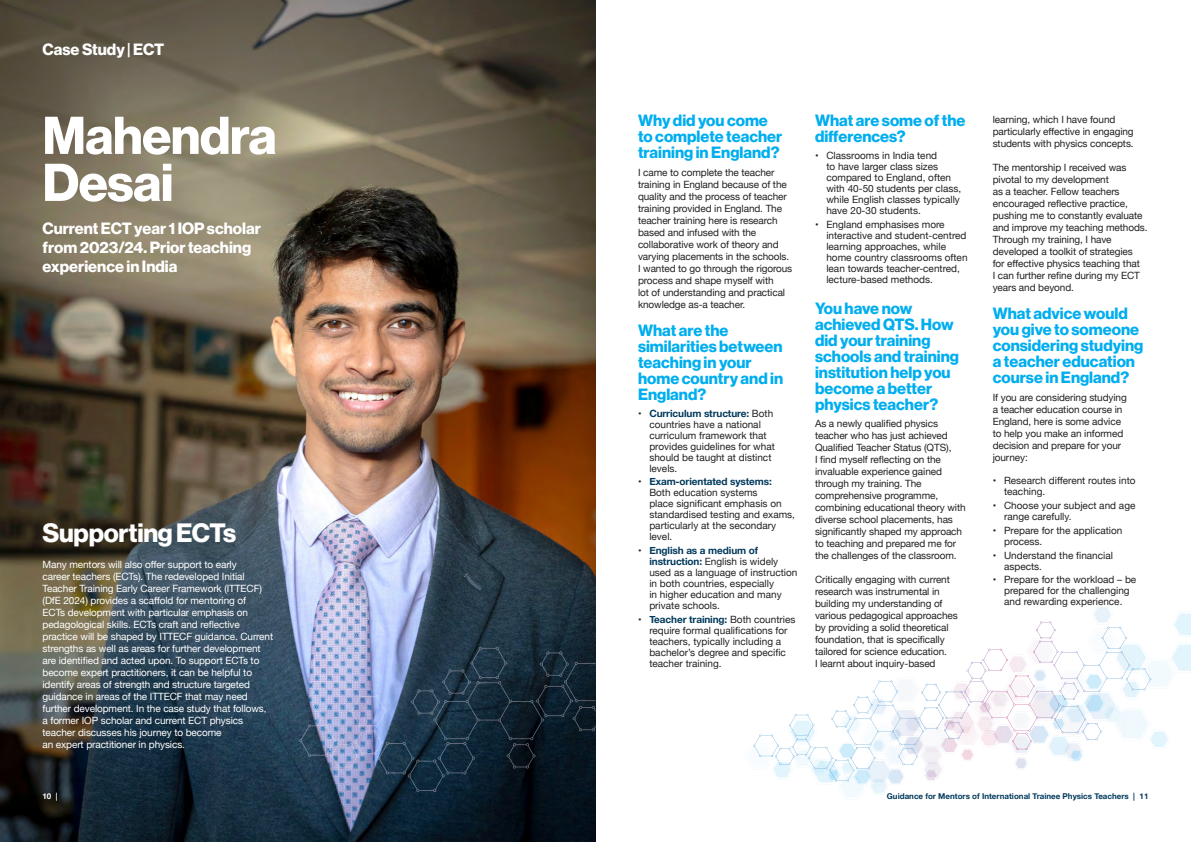
<style>
.page{position:relative;width:1191px;height:842px;background:#fff}
.page>*{position:absolute;margin:0;border:0;box-sizing:border-box;transform-origin:0 0}
.Heading{font:52px/47px "N Haas Grotesk DS Pro 75 Bd";letter-spacing:-.01em;color:#fff}
.Heading-2{font:26px "N Haas Grotesk DS Pro 75 Bd";letter-spacing:-.01em;color:#fff}
.Sub_Heading{font:16px/16px "N Haas Grotesk DS Pro 75 Bd";color:#00aeef}
.Sub_Heading-2{font:16px/19px "N Haas Grotesk DS Pro 75 Bd";color:#fff}
.Body{font:10px/12px "Helvetica Neue";letter-spacing:-.01em;color:#231f20}
.Body-2{font:10px/12px "Helvetica Neue";letter-spacing:-.01em;color:#fff}
.t1{font:700 8px "Helvetica Neue";color:#00395c}
.Body-3{font:700 8px "Helvetica Neue";color:#fff}
.s1{font-weight:700;color:#00395c}
</style>
<div class="page">
<svg style="left:746px;top:607px;width:445px;height:190px"></svg>
<img style="left:0;top:0;width:595px;height:842px">
<svg style="left:299px;top:647px;width:296px;height:145px;background:#3a4c64"></svg>
<p class="Sub_Heading-2" style="left:43px;top:40px;width:123px">Case Study | ECT</p>
<p class="Heading" style="left:43px;top:113px;width:236px">Mahendra<br>Desai</p>
<p class="Sub_Heading-2" style="left:43px;top:219px;width:220px">Current ECT year 1 IOP scholar from 2023/24. Prior teaching experience in India</p>
<p class="Heading-2" style="left:43px;top:518px;width:195px">Supporting ECTs</p>
<p class="Body-2" style="left:43px;top:559px;width:232px">Many mentors will also offer support to early<br>career teachers (ECTs). The redeveloped Initial Teacher Training Early Career Framework (ITTECF) (DfE 2024) provides a scaffold for mentoring of<br>ECTs development with particular emphasis on pedagological skills. ECTs craft and reflective practice will be shaped by ITTECF guidance. Current strengths as well as areas for further development are identified and acted upon. To support ECTs to become expert practitioners, it can be helpful to identify areas of strength and structure targeted guidance in areas of the ITTECF that may need further development. In the case study that follows, a former IOP scholar and current ECT physics teacher discusses his journey to become<br>an expert practitioner in physics.</p>
<p class="Sub_Heading" style="left:638px;top:113px;width:146px">Why did you come to complete teacher training in England?</p>
<p class="Body" style="left:638px;top:167px;width:156px">I came to complete the teacher training in England because of the quality and the process of teacher training provided in England. The teacher training here is research based and infused with the collaborative work of theory and varying placements in the schools.<br>I wanted to go through the rigorous process and shape myself with<br>lot of understanding and practical knowledge as-a teacher.</p>
<p class="Sub_Heading" style="left:638px;top:322px;width:147px">What are the similarities between teaching in your home country and in<br>England?</p>
<p class="Body" style="left:649px;top:408px;width:127px;line-height:11px;text-indent:-11px">• <span class="s1">Curriculum structure:</span> Both countries have a national curriculum framework that provides guidelines for what should be taught at distinct levels.</p>
<p class="Body" style="left:649px;top:477px;width:147px;line-height:11px;text-indent:-11px">• <span class="s1">Exam-orientated systems:<br></span>Both education systems<br>place significant emphasis on standardised testing and exams, particularly at the secondary level.</p>
<p class="Body" style="left:649px;top:546px;width:149px;line-height:11px;text-indent:-11px">• <span class="s1">English as a medium of instruction:</span> English is widely used as a language of instruction in both countries, especially<br>in higher education and many private schools.</p>
<p class="Body" style="left:649px;top:615px;width:148px;line-height:11px;text-indent:-11px">• <span class="s1">Teacher training:</span> Both countries require formal qualifications for teachers, typically including a bachelor’s degree and specific teacher training.</p>
<p class="Sub_Heading" style="left:815px;top:113px;width:152px">What are some of the differences?</p>
<p class="Body" style="left:826px;top:150px;width:136px;line-height:11px;text-indent:-11px">• Classrooms in India tend<br>to have larger class sizes compared to England, often with 40-50 students per class, while English classes typically have 20-30 students.</p>
<p class="Body" style="left:826px;top:219px;width:143px;line-height:11px;text-indent:-11px">• England emphasises more interactive and student-centred learning approaches, while home country classrooms often lean towards teacher-centred, lecture-based methods.</p>
<p class="Sub_Heading" style="left:815px;top:300px;width:145px">You have now achieved QTS. How did your training schools and training institution help you become a better physics teacher?</p>
<p class="Body" style="left:815px;top:418px;width:152px">As a newly qualified physics teacher who has just achieved<br>Qualified Teacher Status (QTS),<br>I find myself reflecting on the invaluable experience gained through my training. The comprehensive programme, combining educational theory with diverse school placements, has significantly shaped my approach to teaching and prepared me for the challenges of the classroom.</p>
<p class="Body" style="left:815px;top:574px;width:144px">Critically engaging with current research was instrumental in building my understanding of various pedagogical approaches by providing a solid theoretical foundation, that is specifically tailored for science education.<br>I learnt about inquiry-based</p>
<p class="Body" style="left:992px;top:114px;width:142px">learning, which I have found particularly effective in engaging students with physics concepts.</p>
<p class="Body" style="left:992px;top:162px;width:156px">The mentorship I received was pivotal to my development<br>as a teacher. Fellow teachers encouraged reflective practice, pushing me to constantly evaluate and improve my teaching methods.<br>Through my training, I have developed a toolkit of strategies<br>for effective physics teaching that<br>I can further refine during my ECT years and beyond.</p>
<p class="Sub_Heading" style="left:992px;top:306px;width:152px">What advice would you give to someone considering studying a teacher education course in England?</p>
<p class="Body" style="left:992px;top:392px;width:136px">If you are considering studying a teacher education course in<br>England, here is some advice to help you make an informed decision and prepare for your journey:</p>
<p class="Body" style="left:1004px;top:476px;width:133px;line-height:11px;text-indent:-11px">• Research different routes into teaching.</p>
<p class="Body" style="left:1004px;top:500px;width:133px;line-height:11px;text-indent:-11px">• Choose your subject and age range carefully.</p>
<p class="Body" style="left:1004px;top:525px;width:120px;line-height:11px;text-indent:-11px">• Prepare for the application process.</p>
<p class="Body" style="left:1004px;top:550px;width:110px;line-height:11px;text-indent:-11px">• Understand the financial aspects.</p>
<p class="Body" style="left:992px;top:575px;width:145px;line-height:11px;text-align:center">• Prepare for the workload – be prepared for the challenging and rewarding experience.</p>
<p class="Body-3" style="left:43px;top:790px;width:17px">10 |</p>
<p class="t1" style="left:887px;top:790px;width:263px">Guidance for Mentors of International Trainee Physics Teachers | 11</p>
</div>
